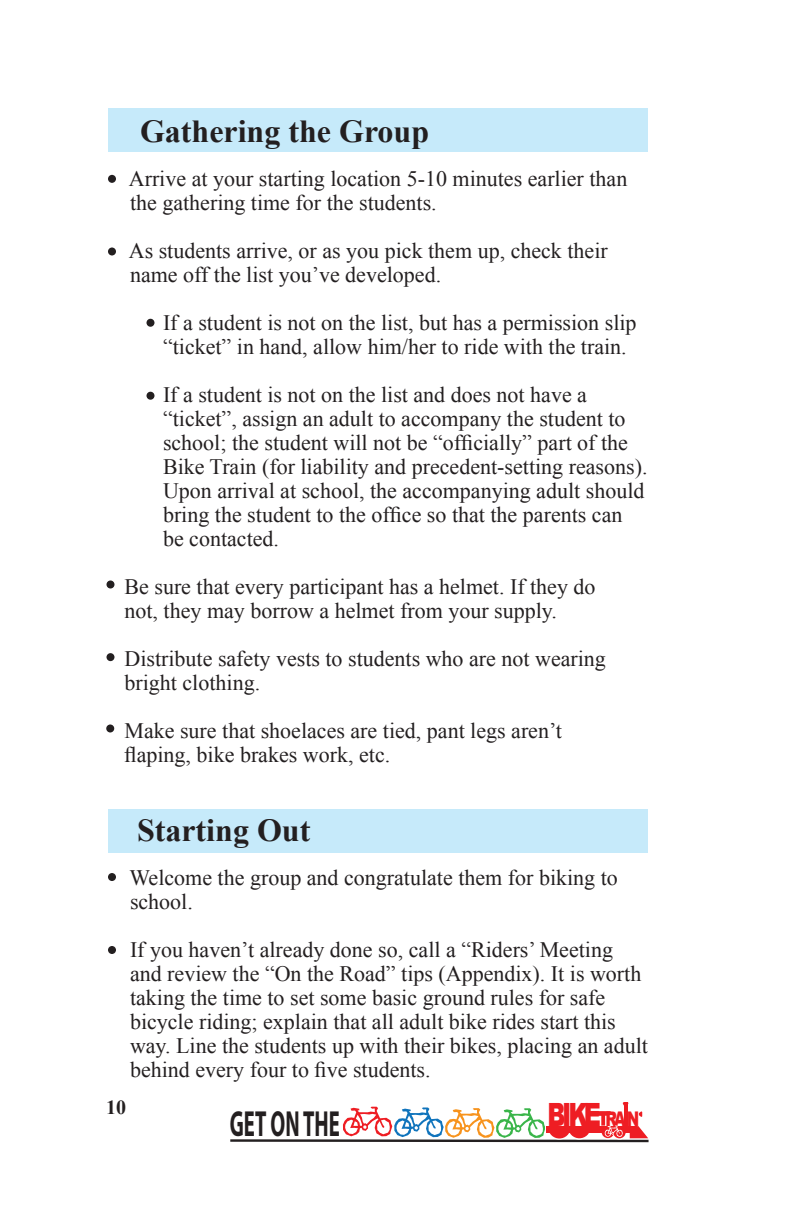
<style>
.page{position:relative;width:792px;height:1224px;background:#fff}
.page>*{position:absolute;margin:0;border:0;box-sizing:border-box;transform-origin:0 0}
.t1{font:700 36.4px "Myriad Pro";color:#231f20;scale:.57 1}
.t2{font:700 32px "Times New Roman";color:#231f20}
.t3{font:900 32px "Arial";color:#ee1d23;scale:.73 1}
.t4{font:22px/24px "Times New Roman";color:#231f20}
.t5{font:700 20px "Times New Roman";color:#231f20}
.s1{font-size:20.2px}
</style>
<div class="page">
<div style="left:108px;top:108px;width:540px;height:44px;background:#c6eafa"></div>
<div style="left:108px;top:175px;width:8px;height:8px;background:#231f20;border-radius:50%"></div>
<div style="left:146px;top:319px;width:8px;height:8px;background:#231f20;border-radius:50%"></div>
<div style="left:146px;top:392px;width:8px;height:8px;background:#231f20;border-radius:50%"></div>
<div style="left:108px;top:810px;width:540px;height:43px;background:#c6eafa"></div>
<div style="left:108px;top:873px;width:8px;height:8px;background:#231f20;border-radius:50%"></div>
<div style="left:108px;top:946px;width:8px;height:8px;background:#231f20;border-radius:50%"></div>
<div style="left:108px;top:248px;width:8px;height:8px;background:#231f20;border-radius:50%"></div>
<div style="left:106px;top:580px;width:8px;height:8px;background:#231f20;border-radius:50%"></div>
<div style="left:106px;top:653px;width:8px;height:8px;background:#231f20;border-radius:50%"></div>
<div style="left:106px;top:724px;width:8px;height:8px;background:#231f20;border-radius:50%"></div>
<hr style="left:230px;top:1139px;width:419px;height:3px;background:#231f20">
<svg style="left:343px;top:1102px;width:306px;height:38px"></svg>
<h2 class="t2" style="left:140px;top:109px;width:291px">Gathering the Group</h2>
<p class="t4" style="left:129px;top:166px;width:500px">Arrive at your starting location 5-10 minutes earlier than the gathering time for the students.</p>
<p class="t4" style="left:129px;top:238px;width:481px">As students arrive, or as you pick them up, check their name off the list you’ve developed.</p>
<p class="t4" style="left:163px;top:310px;width:475px">If a student is not on the list, but has a permission slip “ticket” in hand, allow him/her to ride with the train.</p>
<p class="t4" style="left:163px;top:382px;width:486px">If a student is not on the list and does not have a “ticket”, assign an adult to accompany the student to school; the student will not be “officially” part of the Bike Train (for liability and precedent-setting reasons).<br>Upon arrival at school, the accompanying adult should bring the student to the office so that the parents can be contacted.</p>
<p class="t4" style="left:124px;top:574px;width:473px">Be sure that every participant has a helmet. If they do not, they may borrow a helmet from your supply.</p>
<p class="t4" style="left:124px;top:646px;width:483px">Distribute safety vests to students who are not wearing bright clothing.</p>
<p class="t4" style="left:124px;top:718px;width:439px">Make sure that shoelaces are tied, pant legs aren’t flaping, bike brakes work, etc.</p>
<h2 class="t2" style="left:137px;top:808px;width:175px">Starting Out</h2>
<p class="t4" style="left:130px;top:865px;width:490px">Welcome the group and congratulate them for biking to school.</p>
<p class="t4" style="left:130px;top:937px;width:519px">If you haven’t already done so, call a “Riders’ Meeting and review the “On the Road” tips (Appendix). It is worth taking the time to set some basic ground rules for safe bicycle riding; explain that all adult bike rides start this way. Line the students up with their bikes, placing an adult behind every four to five students.</p>
<h1 class="t1" style="left:230px;top:1100px;width:195px">GET ON THE</h1>
<h2 class="t3" style="left:547px;top:1091px;width:127px">BIKE <span class="s1">RA N</span></h2>
<p class="t5" style="left:106px;top:1093px;width:21px">10</p>
</div>
